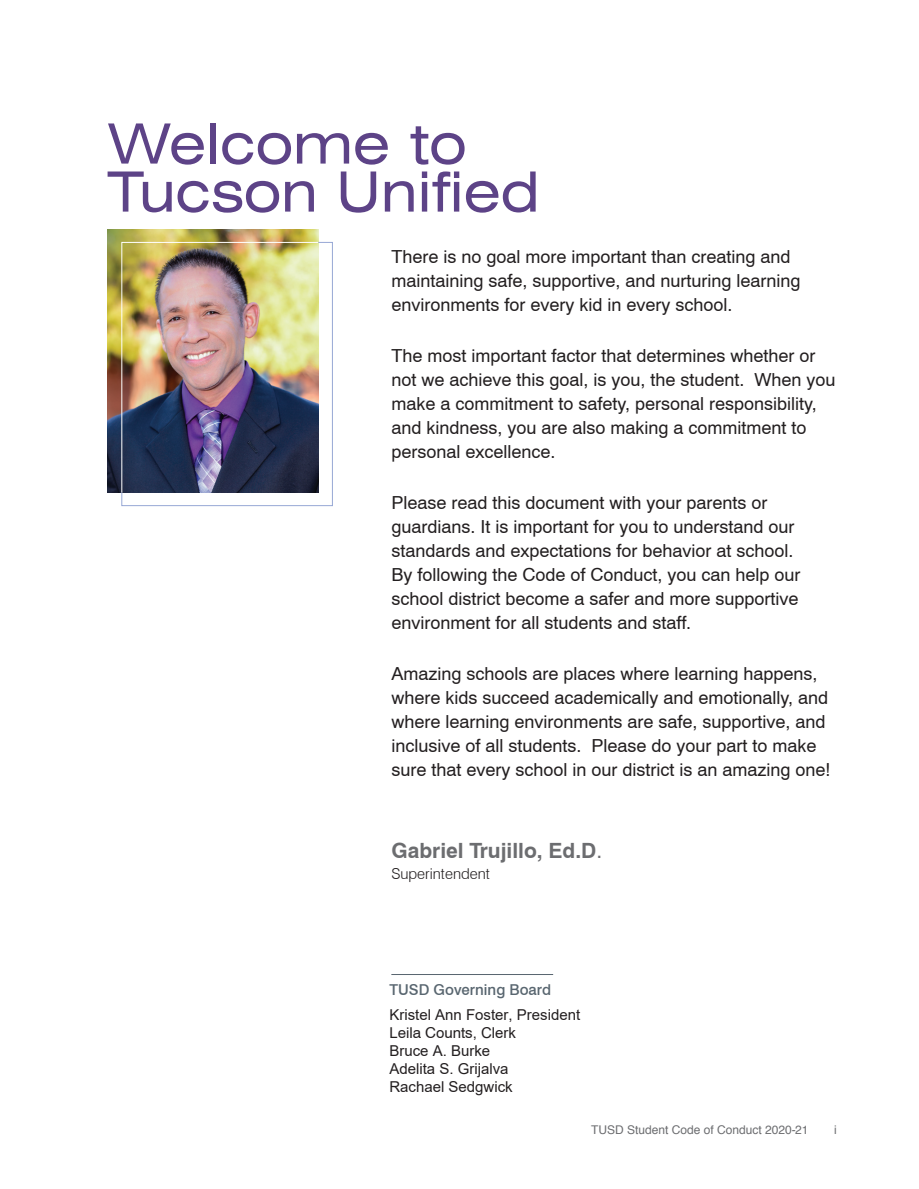
<style>
.page{position:relative;width:919px;height:1189px;background:#fff}
.page>*{position:absolute;margin:0;border:0;box-sizing:border-box;transform-origin:0 0}
.t1{font:expanded 55.5px/48px "Swiss 721 BT";color:#5d4387}
.t2{font:700 21px "Helvetica";color:#6c6d70}
.t3{font:18px/24px "Helvetica";color:#231f20}
.t4{font:15px/18px "Arial";color:#231f20}
.t5{font:500 15px "Swiss 721 BT";color:#596670}
.t6{font:15px "Helvetica";color:#231f20}
.t7{font:300 15px "Swiss 721 BT";color:#231f20}
.t8{font:12px "Helvetica";color:#6c6d70}
.s1{font-weight:400}
.s2{font-family:"Arial"}
</style>
<div class="page">
<img style="left:108px;top:229px;width:210px;height:263px">
<svg style="left:121px;top:242px;width:212px;height:264px"></svg>
<img style="left:121px;top:242px;width:198px;height:251px">
<hr style="left:391px;top:974px;width:162px;height:1px;background:#596670">
<h1 class="t1" style="left:108px;top:120px;width:433px">Welcome to<br>Tucson Unified</h1>
<p class="t3" style="left:391px;top:244px;width:411px">There is no goal more important than creating and maintaining safe, supportive, and nurturing learning environments for every kid in every school.</p>
<p class="t3" style="left:391px;top:343px;width:446px">The most important factor that determines whether or not we achieve this goal, is you, the student. When you make a commitment to safety, personal responsibility, and kindness, you are also making a commitment to personal excellence.</p>
<p class="t3" style="left:391px;top:490px;width:411px">Please read this document with your parents or guardians. It is important for you to understand our standards and expectations for behavior at school.<br>By following the Code of Conduct, you can help our school district become a safer and more supportive environment for all students and staff.</p>
<p class="t3" style="left:391px;top:661px;width:441px">Amazing schools are places where learning happens, where kids succeed academically and emotionally, and where learning environments are safe, supportive, and inclusive of all students. Please do your part to make sure that every school in our district is an amazing one!</p>
<p class="t2" style="left:391px;top:837px;width:212px">Gabriel Trujillo, Ed.D<span class="s1">.</span></p>
<p class="t7" style="left:391px;top:864px;width:100px">Superintendent</p>
<p class="t5" style="left:389px;top:980px;width:163px">TUSD Governing Board</p>
<p class="t4" style="left:389px;top:1005px;width:192px">Kristel Ann Foster, President</p>
<p class="t6" style="left:389px;top:1023px;width:128px"><span class="s2">L</span>eila Counts<span class="s2">, Clerk</span></p>
<p class="t4" style="left:389px;top:1041px;width:125px">Bruce A. Burke<br>Adelita S. Grijalva<br>Rachael Sedgwick</p>
<p class="t8" style="left:591px;top:1122px;width:218px">TUSD Student Code of Conduct 2019-20</p>
<p class="t8" style="left:834px;top:1122px;width:4px">i</p>
<p class="t8" style="left:778px;top:1121px;width:32px">20 1</p>
</div>
